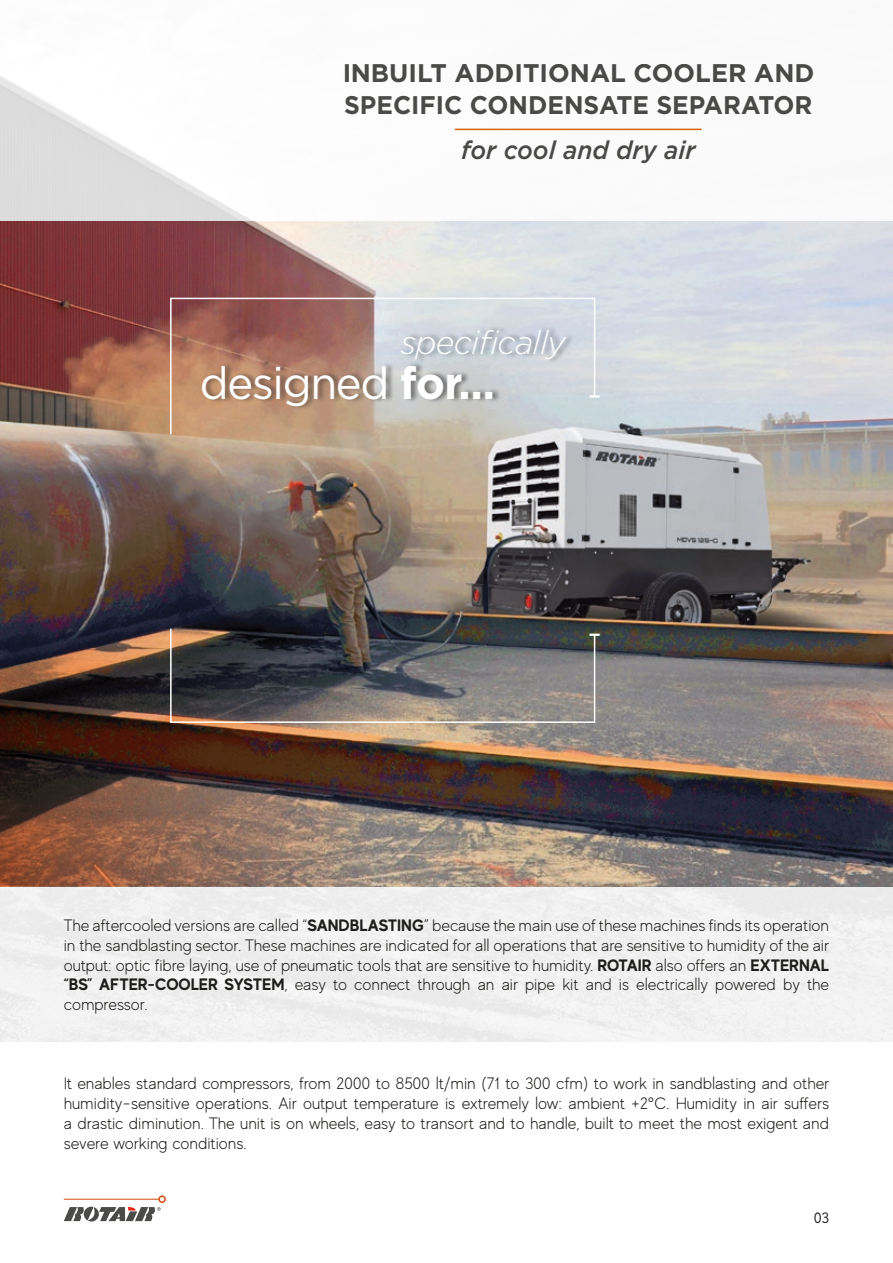
<style>
.page{position:relative;width:893px;height:1263px;background:#fff}
.page>*{position:absolute;margin:0;border:0;box-sizing:border-box;transform-origin:0 0}
.t1{font:45px "Gotham Pro";letter-spacing:-.03em;color:#fff}
.t2{font:italic 300 33px "Gotham";letter-spacing:-.02em;color:#fff}
.t3{font:700 25.5px/31.5px "Gotham";color:#4b4b4a}
.t4{font:italic 500 25.5px "Gotham";color:#4b4b4a;scale:.96 1}
.t5{font:300 16.5px/19.8px "MADE Evolve Sans";letter-spacing:-.01em;color:#1d1d1b;text-align:justify}
.t6{font:15px "MADE Evolve Sans";color:#1d1d1b}
.s1{font-family:"Gotham";font-weight:700}
.s2{font-weight:700}
</style>
<div class="page">
<img style="left:373px;top:221px;width:520px;height:666px">
<hr style="left:64px;top:1199px;width:95px;height:1px;background:#d7490c">
<div style="left:158px;top:1195px;width:8px;height:8px;border:2px solid #d7490c;border-radius:50%"></div>
<img style="left:0;top:221px;width:373px;height:666px">
<svg style="left:169px;top:627px;width:431px;height:97px;background:#605e5f"></svg>
<svg style="left:169px;top:297px;width:427px;height:139px;background:#c1aba1"></svg>
<svg style="left:589px;top:395px;width:11px;height:3px"></svg>
<hr style="left:455px;top:129px;width:247px;height:1px;background:#da6006">
<svg style="left:0;top:0;width:253px;height:221px"></svg>
<svg style="left:64px;top:1206px;width:97px;height:15px"></svg>
<div style="left:202px;top:325px;width:372px;height:86px;background:#1d1d1b;opacity:.5"></div>
<h3 class="t3" style="left:342px;top:57px;width:474px">INBUILT ADDITIONAL COOLER AND<br>SPECIFIC CONDENSATE SEPARATOR</h3>
<h3 class="t4" style="left:461px;top:133px;width:246px">for cool and dry air</h3>
<h2 class="t2" style="left:400px;top:321px;width:167px">specifically</h2>
<h1 class="t1" style="left:200px;top:358px;width:297px">designed <span class="s1">for…</span></h1>
<p class="t5" style="left:64px;top:915px;width:767px">The aftercooled versions are called “<span class="s2">SANDBLASTING</span>” because the main use of these machines finds its operation in the sandblasting sector. These machines are indicated for all operations that are sensitive to humidity of the air output: optic fibre laying, use of pneumatic tools that are sensitive to humidity. <span class="s2">ROTAIR</span> also offers an <span class="s2">EXTERNAL “BS” AFTER-COOLER SYSTEM</span>, easy to connect through an air pipe kit and is electrically powered by the compressor.</p>
<p class="t5" style="left:64px;top:1073px;width:767px">It enables standard compressors, from 2000 to 8500 lt/min (71 to 300 cfm) to work in sandblasting and other humidity-sensitive operations. Air output temperature is extremely low: ambient +2°C. Humidity in air suffers a drastic diminution. The unit is on wheels, easy to transort and to handle, built to meet the most exigent and severe working conditions.</p>
<p class="t6" style="left:814px;top:1208px;width:17px">03</p>
</div>
